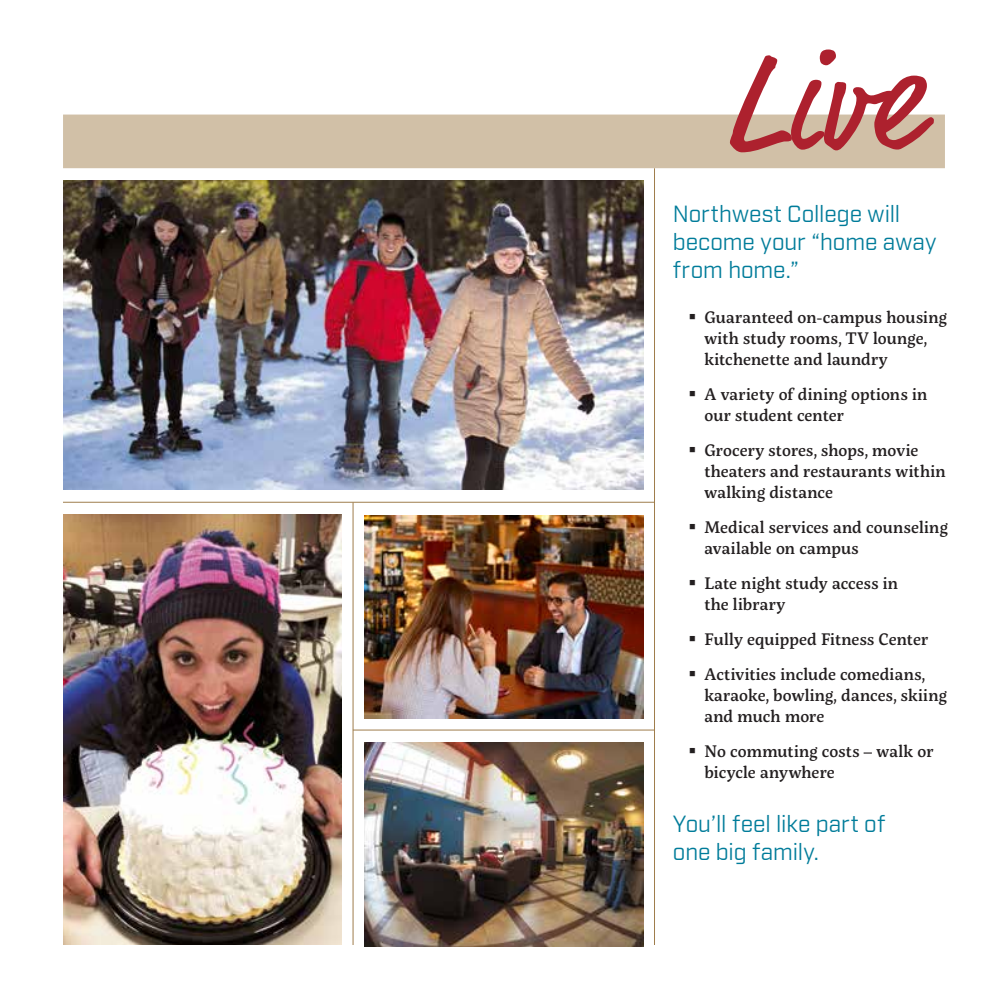
<style>
.page{position:relative;width:1008px;height:1008px;background:#fff}
.page>*{position:absolute;margin:0;border:0;box-sizing:border-box;transform-origin:0 0}
.t1{font:139.47px "Market OT";color:#ad212e}
.t2{font:22.75px/28px "Industry";letter-spacing:-.005em;color:#007c9a}
.t3{font:500 16.62px/21px "Servus Slab";letter-spacing:.01em;color:#231f20}
</style>
<div class="page">
<hr style="left:654px;top:168px;width:1px;height:777px;background:#9f7d4c">
<div style="left:63px;top:115px;width:882px;height:53px;background:#d1c0a7"></div>
<hr style="left:63px;top:502px;width:592px;height:1px;background:#9f7d4c">
<img style="left:63px;top:180px;width:580px;height:309px">
<hr style="left:353px;top:502px;width:1px;height:443px;background:#9f7d4c">
<hr style="left:353px;top:730px;width:302px;height:1px;background:#9f7d4c">
<img style="left:63px;top:514px;width:278px;height:431px">
<img style="left:365px;top:516px;width:278px;height:202px">
<img style="left:365px;top:743px;width:278px;height:203px">
<h1 class="t1" style="left:721px;top:20px;width:199px">Live</h1>
<h2 class="t2" style="left:673px;top:200px;width:265px">Northwest College will become your “home away from home.”</h2>
<p class="t3" style="left:704px;top:307px;width:244px;text-indent:-16px">▪ Guaranteed on-campus housing with study rooms, TV lounge, kitchenette and laundry</p>
<p class="t3" style="left:704px;top:384px;width:225px;text-indent:-16px">▪ A variety of dining options in our student center</p>
<p class="t3" style="left:704px;top:440px;width:243px;text-indent:-16px">▪ Grocery stores, shops, movie theaters and restaurants within walking distance</p>
<p class="t3" style="left:704px;top:517px;width:245px;text-indent:-16px">▪ Medical services and counseling available on campus</p>
<p class="t3" style="left:704px;top:573px;width:195px;text-indent:-16px">▪ Late night study access in the library</p>
<p class="t3" style="left:689px;top:629px;width:241px">▪ Fully equipped Fitness Center</p>
<p class="t3" style="left:704px;top:664px;width:244px;text-indent:-16px">▪ Activities include comedians, karaoke, bowling, dances, skiing and much more</p>
<p class="t3" style="left:704px;top:741px;width:231px;text-indent:-16px">▪ No commuting costs – walk or bicycle anywhere</p>
<h2 class="t2" style="left:673px;top:810px;width:214px">You’ll feel like part of one big family.</h2>
</div>
